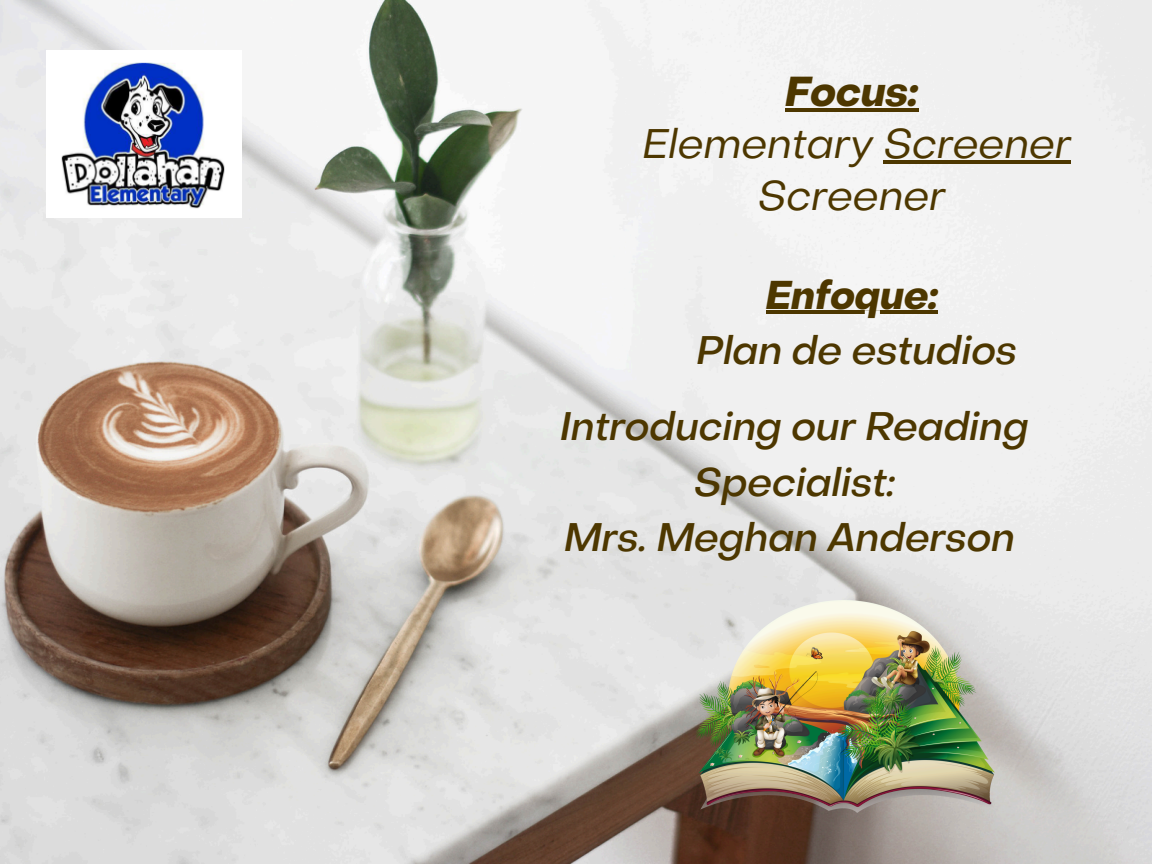
<style>
.page{position:relative;width:1152px;height:864px;background:#fff}
.page>*{position:absolute;margin:0;border:0;box-sizing:border-box;transform-origin:0 0}
.t1{font:italic 41.1px "Object Sans";color:#4d3700}
.t2{font:italic 700 41.1px "Object Sans";color:#4d3700}
.t3{font:italic 500 39.45px/55.2px "Object Sans";color:#4d3700;text-align:center}
.s1{font-weight:700}
</style>
<div class="page">
<img style="left:0;top:0;width:1152px;height:864px">
<img style="left:46px;top:51px;width:195px;height:166px">
<img style="left:697px;top:601px;width:298px;height:211px">
<hr style="left:785px;top:108px;width:133px;height:4px;background:#4d3700">
<hr style="left:883px;top:160px;width:188px;height:3px;background:#4d3700">
<hr style="left:766px;top:311px;width:172px;height:3px;background:#4d3700">
<p class="t2" style="left:785px;top:75px;width:135px">Focus:</p>
<p class="t1" style="left:642px;top:128px;width:430px">Elementary Screener</p>
<h1 class="t1" style="left:758px;top:179px;width:189px">Screener</h1>
<h1 class="t3" style="left:696px;top:271px;width:322px"><span class="s1">Enfoque:<br></span>Plan de estudios</h1>
<p class="t3" style="left:560px;top:403px;width:470px">Introducing our Reading<br>Specialist:<br>Mrs. Meghan Anderson</p>
</div>
